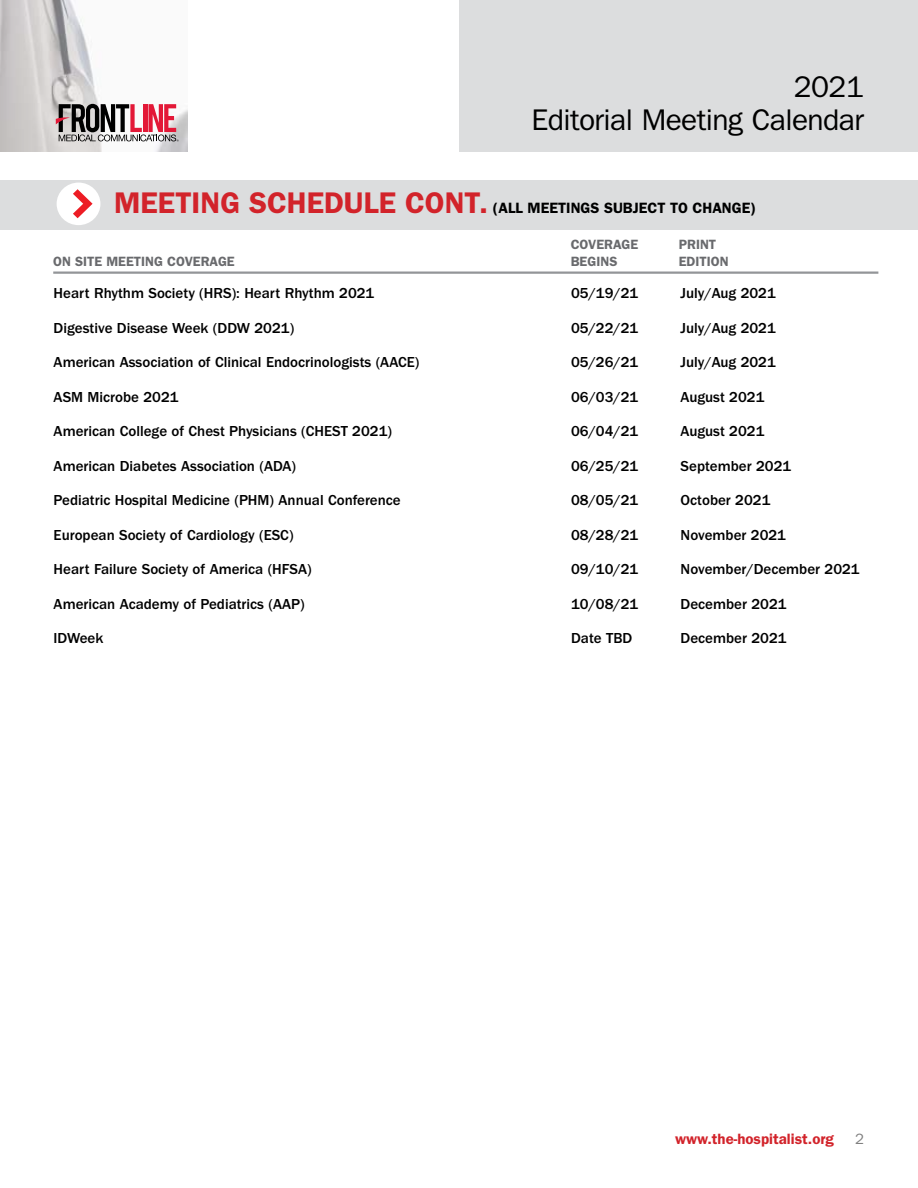
<style>
.page{position:relative;width:918px;height:1188px;background:#fff}
.page>*{position:absolute;margin:0;border:0;box-sizing:border-box;transform-origin:0 0}
.t1{font:30px/33px "ITC Franklin Gothic Std";letter-spacing:-.02em;color:#000;text-align:right}
.t2{font:500 15px "ITC Franklin Gothic Std";color:#000}
.t3{font:600 15px "ITC Franklin Gothic Std";color:#000}
.t4{font:600 15px "ITC Franklin Gothic Std";color:#d2232a}
.t5{font:15px "ITC Franklin Gothic Std";color:#808080}
.t6{font:600 13.5px "ITC Franklin Gothic Std";color:#696a6d}
.s1{font-size:30px;color:#d2232a}
</style>
<div class="page">
<div style="left:459px;top:0;width:459px;height:151px;background:#dcddde"></div>
<img style="left:0;top:0;width:187px;height:151px">
<svg style="left:56px;top:104px;width:123px;height:37px"></svg>
<div style="left:1px;top:180px;width:917px;height:50px;background:#dcddde"></div>
<div style="left:57px;top:183px;width:43px;height:42px;background:#fff;border-radius:50%"></div>
<svg style="left:73px;top:189px;width:20px;height:29px"></svg>
<hr style="left:53px;top:272px;width:825px;height:2px;background:#939598">
<h1 class="t1" style="left:532px;top:71px;width:334px">2021<br>Editorial Meeting Calendar</h1>
<p class="t3" style="left:114px;top:199px;width:643px"><span class="s1">MEETING SCHEDULE CONT.</span> (ALL MEETINGS SUBJECT TO CHANGE)</p>
<p class="t6" style="left:571px;top:237px;width:69px">COVERAGE</p>
<p class="t6" style="left:679px;top:237px;width:39px">PRINT</p>
<p class="t6" style="left:53px;top:253px;width:183px">ON SITE MEETING COVERAGE</p>
<p class="t6" style="left:571px;top:253px;width:48px">BEGINS</p>
<p class="t6" style="left:679px;top:253px;width:51px">EDITION</p>
<p class="t2" style="left:54px;top:285px;width:322px">Heart Rhythm Society (HRS): Heart Rhythm 2021</p>
<p class="t2" style="left:571px;top:285px;width:69px">05/19/21</p>
<p class="t2" style="left:681px;top:285px;width:97px">July/Aug 2021</p>
<p class="t2" style="left:54px;top:319px;width:242px">Digestive Disease Week (DDW 2021)</p>
<p class="t2" style="left:571px;top:319px;width:69px">05/22/21</p>
<p class="t2" style="left:681px;top:319px;width:97px">July/Aug 2021</p>
<p class="t2" style="left:54px;top:354px;width:367px">American Association of Clinical Endocrinologists (AACE)</p>
<p class="t2" style="left:571px;top:354px;width:69px">05/26/21</p>
<p class="t2" style="left:681px;top:354px;width:97px">July/Aug 2021</p>
<p class="t2" style="left:54px;top:388px;width:127px">ASM Microbe 2021</p>
<p class="t2" style="left:571px;top:388px;width:69px">06/03/21</p>
<p class="t2" style="left:681px;top:388px;width:85px">August 2021</p>
<p class="t2" style="left:54px;top:423px;width:340px">American College of Chest Physicians (CHEST 2021)</p>
<p class="t2" style="left:571px;top:423px;width:69px">06/04/21</p>
<p class="t2" style="left:681px;top:423px;width:85px">August 2021</p>
<p class="t2" style="left:54px;top:457px;width:244px">American Diabetes Association (ADA)</p>
<p class="t2" style="left:571px;top:457px;width:69px">06/25/21</p>
<p class="t2" style="left:681px;top:457px;width:112px">September 2021</p>
<p class="t2" style="left:54px;top:492px;width:349px">Pediatric Hospital Medicine (PHM) Annual Conference</p>
<p class="t2" style="left:571px;top:492px;width:69px">08/05/21</p>
<p class="t2" style="left:681px;top:492px;width:91px">October 2021</p>
<p class="t2" style="left:54px;top:526px;width:241px">European Society of Cardiology (ESC)</p>
<p class="t2" style="left:571px;top:526px;width:69px">08/28/21</p>
<p class="t2" style="left:681px;top:526px;width:107px">November 2021</p>
<p class="t2" style="left:54px;top:561px;width:260px">Heart Failure Society of America (HFSA)</p>
<p class="t2" style="left:571px;top:561px;width:69px">09/10/21</p>
<p class="t2" style="left:681px;top:561px;width:181px">November/December 2021</p>
<p class="t2" style="left:54px;top:595px;width:253px">American Academy of Pediatrics (AAP)</p>
<p class="t2" style="left:571px;top:595px;width:69px">10/08/21</p>
<p class="t2" style="left:681px;top:595px;width:108px">December 2021</p>
<p class="t2" style="left:54px;top:630px;width:51px">IDWeek</p>
<p class="t2" style="left:571px;top:630px;width:63px">Date TBD</p>
<p class="t2" style="left:681px;top:630px;width:108px">December 2021</p>
<p class="t4" style="left:675px;top:1130px;width:161px">www.the-hospitalist.org</p>
<p class="t5" style="left:855px;top:1131px;width:10px">2</p>
</div>
